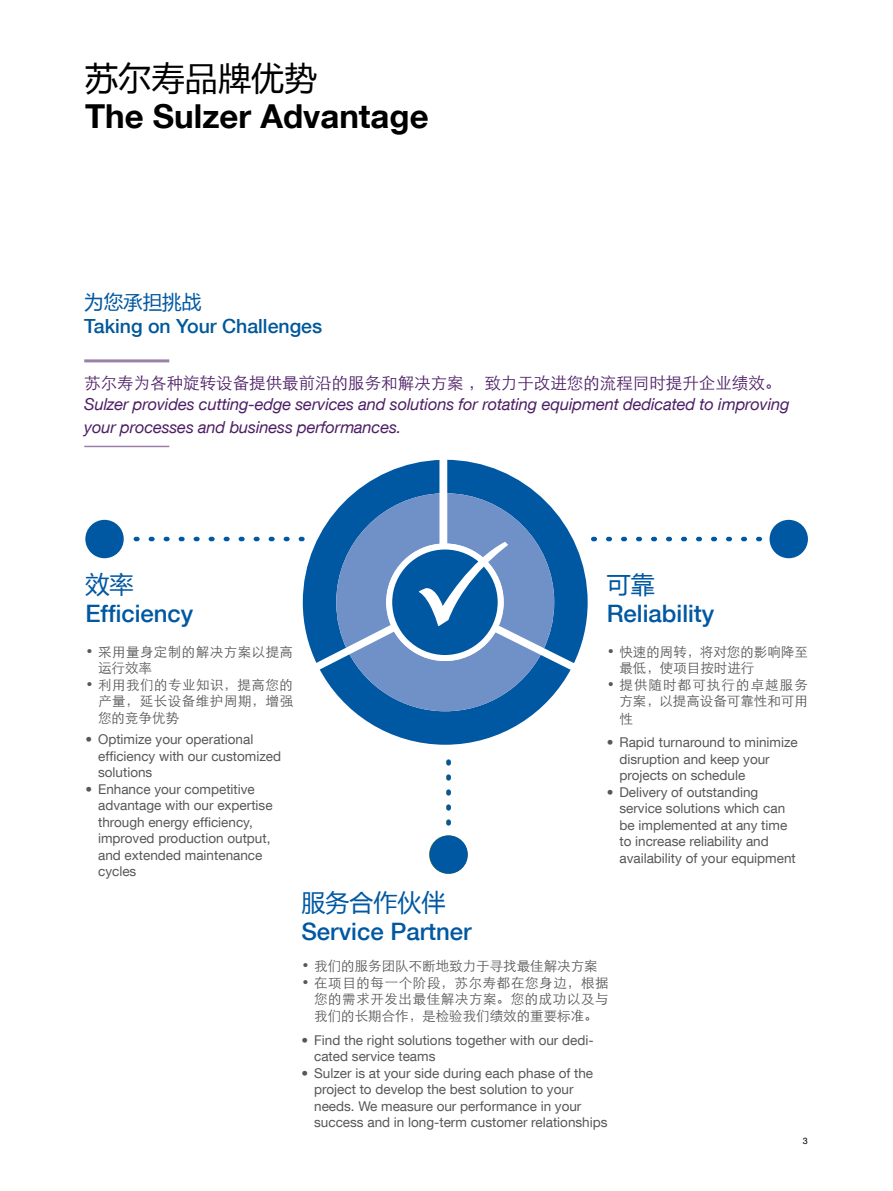
<style>
.page{position:relative;width:893px;height:1191px;background:#fff}
.page>*{position:absolute;margin:0;border:0;box-sizing:border-box;transform-origin:0 0}
.Title-1{font:700 33px "Helvetica Neue LT Com";color:#000}
.Title-1-2{font:33px "Microsoft Ya Hei";letter-spacing:.005em;color:#000}
.Pääotsikko_18pt_sini{font:500 24px/28.8px "Helvetica Neue LT Com";color:#0058a2}
.Pääotsikko_18pt_sini-2{font:24px "Microsoft Ya Hei";color:#0058a2}
.Title-2{font:500 19.5px "Helvetica Neue LT Com";color:#00589a}
.Title-2-2{font:19.5px "Microsoft Ya Hei";color:#0058a2}
.Lead_text{font:italic 16.5px/22.5px "Helvetica Neue LT Com";letter-spacing:-.01em;color:#4d1e65}
.t1{font:13.5px/16.5px "Helvetica Neue LT Com";color:#575756}
.t2{font:13.5px/16.8px "ST Xihei";color:#575756;text-align:justify}
.t3{font:13.5px/16.5px "ST Xihei";letter-spacing:.035em;color:#575756}
.page{font:9px "Helvetica Neue LT Com";color:#000}
.s1{font-family:"ST Xihei";font-style:normal}
.s2{font-family:"Microsoft Ya Hei";font-weight:400}
</style>
<div class="page">
<hr style="left:84px;top:359px;width:85px;height:3px;background:#997fa9">
<hr style="left:84px;top:446px;width:85px;height:1px;background:#997fa9">
<div style="left:85px;top:520px;width:39px;height:38px;background:#0058a2;border-radius:50%"></div>
<div style="left:769px;top:520px;width:39px;height:38px;background:#0058a2;border-radius:50%"></div>
<svg style="left:446px;top:759px;width:5px;height:66px"></svg>
<div style="left:429px;top:835px;width:39px;height:38px;background:#0058a2;border-radius:50%"></div>
<svg style="left:134px;top:459px;width:628px;height:285px"></svg>
<p class="Title-1-2" style="left:85px;top:56px;width:234px">苏尔寿品牌优势</p>
<p class="Title-1" style="left:85px;top:95px;width:345px">The Sulzer Advantage</p>
<p class="Title-2-2" style="left:84px;top:289px;width:118px">为您承担挑战</p>
<p class="Title-2" style="left:84px;top:314px;width:239px">Taking on Your Challenges</p>
<p class="Lead_text" style="left:84px;top:370px;width:707px"><span class="s1">苏尔寿为各种旋转设备提供最前沿的服务和解决方案 ，致力于改进您的流程同时提升企业绩效。<br></span>Sulzer provides cutting-edge services and solutions for rotating equipment dedicated to improving your processes and business performances.</p>
<p class="Pääotsikko_18pt_sini" style="left:85px;top:569px;width:110px"><span class="s2">效率<br></span>Efficiency</p>
<p class="t3" style="left:98px;top:642px;width:197px;text-indent:-13px">• 采用量身定制的解决方案以提高运行效率</p>
<p class="t2" style="left:98px;top:675px;width:197px;text-indent:-13px">• 利用我们的专业知识，提高您的产量，延长设备维护周期，增强您的竞争优势</p>
<p class="t1" style="left:98px;top:730px;width:184px;text-indent:-13px">• Optimize your operational efficiency with our customized solutions</p>
<p class="t1" style="left:98px;top:780px;width:176px;text-indent:-13px">• Enhance your competitive advantage with our expertise through energy efficiency, improved production output, and extended maintenance cycles</p>
<p class="Pääotsikko_18pt_sini-2" style="left:607px;top:568px;width:49px">可靠</p>
<p class="Pääotsikko_18pt_sini" style="left:607px;top:598px;width:109px">Reliability</p>
<p class="Pääotsikko_18pt_sini-2" style="left:301px;top:886px;width:145px">服务合作伙伴</p>
<p class="Pääotsikko_18pt_sini" style="left:301px;top:917px;width:172px">Service Partner</p>
<p class="t2" style="left:619px;top:642px;width:190px;text-indent:-13px">• 快速的周转，将对您的影响降至最低，使项目按时进行</p>
<p class="t2" style="left:619px;top:675px;width:190px;text-indent:-13px">• 提供随时都可执行的卓越服务方案，以提高设备可靠性和可用性</p>
<p class="t1" style="left:619px;top:733px;width:180px;text-indent:-13px">• Rapid turnaround to minimize disruption and keep your projects on schedule</p>
<p class="t1" style="left:619px;top:783px;width:178px;text-indent:-13px">• Delivery of outstanding service solutions which can be implemented at any time to increase reliability and availability of your equipment</p>
<p class="t2" style="left:301px;top:956px;width:298px">• 我们的服务团队不断地致力于寻找最佳解决方案</p>
<p class="t2" style="left:314px;top:973px;width:296px;text-indent:-13px">• 在项目的每一个阶段，苏尔寿都在您身边，根据您的需求开发出最佳解决方案。您的成功以及与我们的长期合作，是检验我们绩效的重要标准。</p>
<p class="t1" style="left:314px;top:1031px;width:281px;text-indent:-13px">• Find the right solutions together with our dedi&shy;cated service teams</p>
<p class="t1" style="left:314px;top:1064px;width:295px;text-indent:-13px">• Sulzer is at your side during each phase of the project to develop the best solution to your needs. We measure our performance in your success and in long-term customer relationships</p>
<p class="page" style="left:803px;top:1135px;width:7px">3</p>
</div>
